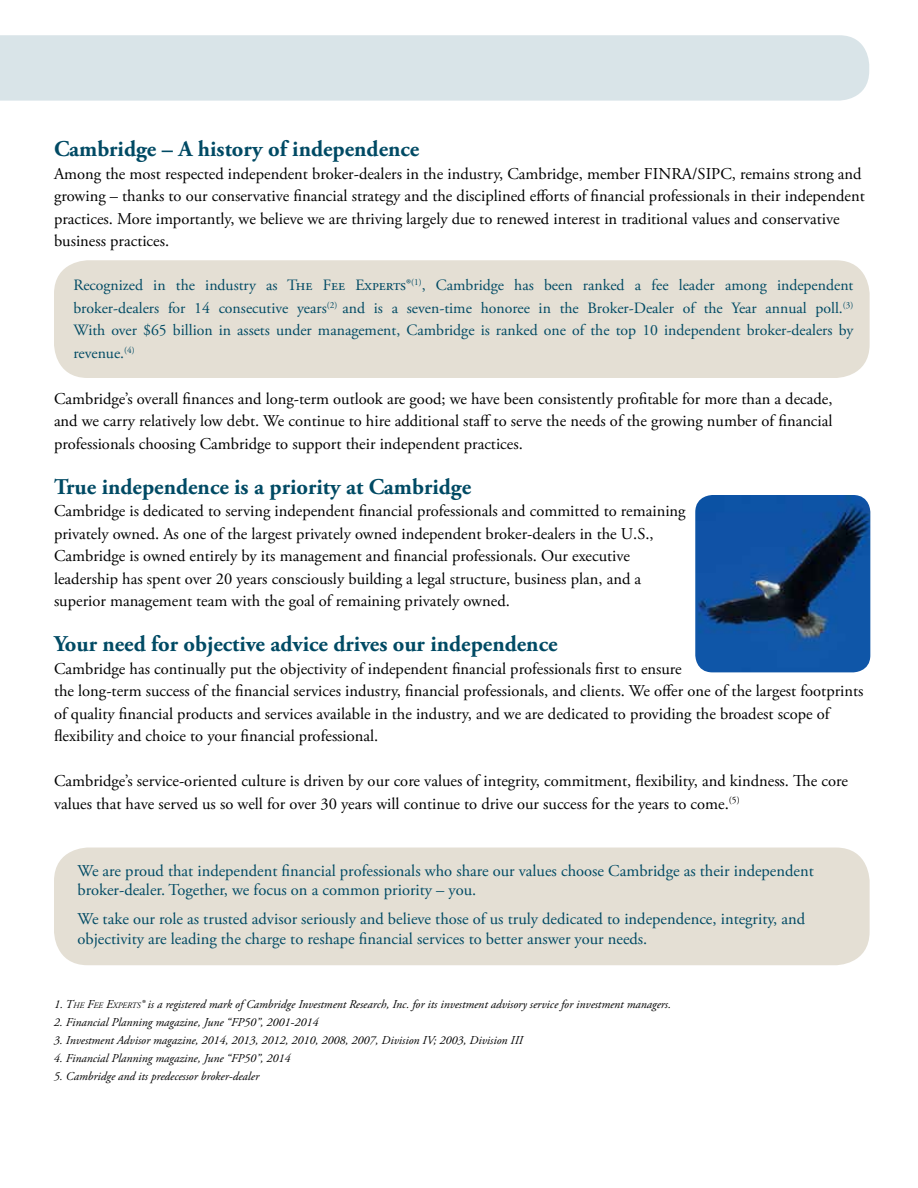
<style>
.page{position:relative;width:918px;height:1188px;background:#fff}
.page>*{position:absolute;margin:0;border:0;box-sizing:border-box;transform-origin:0 0}
.t1{font:700 22.5px "Adobe Garamond Pro";color:#004a64}
.t2{font:16.5px/22.5px "Adobe Garamond Pro";color:#000}
.t3{font:16.5px/19.8px "Adobe Garamond Pro";color:#004a64}
.t4{font:15.75px/22.5px "Adobe Garamond Pro";color:#004a64;text-align:justify}
.t5{font:italic 12px "Adobe Garamond Pro";color:#000}
.s1{font-style:inherit}
.s2{font-size:8.4px}
</style>
<div class="page">
<div style="left:0;top:35px;width:869px;height:66px;background:#d9e4e8"></div>
<div style="left:54px;top:848px;width:816px;height:117px;background:#e4dfd4;border-radius:34px"></div>
<img style="left:695px;top:495px;width:175px;height:177px">
<div style="left:54px;top:260px;width:816px;height:118px;background:#e4dfd4;border-radius:34px"></div>
<h1 class="t1" style="left:54px;top:136px;width:367px">Cambridge – A history of independence</h1>
<p class="t2" style="left:54px;top:163px;width:812px">Among the most respected independent broker-dealers in the industry, Cambridge, member FINRA/SIPC, remains strong and growing – thanks to our conservative financial strategy and the disciplined efforts of financial professionals in their independent practices. More importantly, we believe we are thriving largely due to renewed interest in traditional values and conservative business practices.</p>
<p class="t4" style="left:73px;top:275px;width:782px">Recognized in the industry as The Fee Experts®<sup>(1)</sup>, Cambridge has been ranked a fee leader among independent broker-dealers for 14 consecutive years<sup>(2)</sup> and is a seven-time honoree in the Broker-Dealer of the Year annual poll.<sup>(3)<br></sup>With over $65 billion in assets under management, Cambridge is ranked one of the top 10 independent broker-dealers by revenue.<sup>(4)</sup></p>
<p class="t2" style="left:54px;top:388px;width:780px;text-align:justify">Cambridge’s overall finances and long-term outlook are good; we have been consistently profitable for more than a decade, and we carry relatively low debt. We continue to hire additional staff to serve the needs of the growing number of financial professionals choosing Cambridge to support their independent practices.</p>
<h1 class="t1" style="left:54px;top:474px;width:419px">True independence is a priority at Cambridge</h1>
<p class="t2" style="left:54px;top:500px;width:633px">Cambridge is dedicated to serving independent financial professionals and committed to remaining privately owned. As one of the largest privately owned independent broker-dealers in the U.S., Cambridge is owned entirely by its management and financial professionals. Our executive leadership has spent over 20 years consciously building a legal structure, business plan, and a superior management team with the goal of remaining privately owned.</p>
<h1 class="t1" style="left:54px;top:631px;width:505px">Your need for objective advice drives our independence</h1>
<p class="t2" style="left:54px;top:658px;width:811px">Cambridge has continually put the objectivity of independent financial professionals first to ensure<br>the long-term success of the financial services industry, financial professionals, and clients. We offer one of the largest footprints of quality financial products and services available in the industry, and we are dedicated to providing the broadest scope of flexibility and choice to your financial professional.</p>
<p class="t2" style="left:54px;top:770px;width:795px">Cambridge’s service-oriented culture is driven by our core values of integrity, commitment, flexibility, and kindness. The core values that have served us so well for over 30 years will continue to drive our success for the years to come.<sup>(5)</sup></p>
<p class="t3" style="left:77px;top:861px;width:738px">We are proud that independent financial professionals who share our values choose Cambridge as their independent broker-dealer. Together, we focus on a common priority – you.</p>
<p class="t3" style="left:77px;top:910px;width:729px">We take our role as trusted advisor seriously and believe those of us truly dedicated to independence, integrity, and objectivity are leading the charge to reshape financial services to better answer your needs.</p>
<p class="t5" style="left:54px;top:997px;width:619px">1. <span class="s1">T</span><span class="s2">HE</span> <span class="s1">F</span><span class="s2">EE</span> <span class="s1">E</span><span class="s2">XPERTS</span>® is a registered mark of Cambridge Investment Research, Inc. for its investment advisory service for investment managers.</p>
<p class="t5" style="left:54px;top:1015px;width:266px">2. Financial Planning magazine, June “FP50”, 2001-2014</p>
<p class="t5" style="left:54px;top:1033px;width:470px">3. Investment Advisor magazine, 2014, 2013, 2012, 2010, 2008, 2007, Division IV; 2003, Division III</p>
<p class="t5" style="left:54px;top:1051px;width:238px">4. Financial Planning magazine, June “FP50”, 2014</p>
<p class="t5" style="left:54px;top:1069px;width:207px">5. Cambridge and its predecessor broker-dealer</p>
</div>
